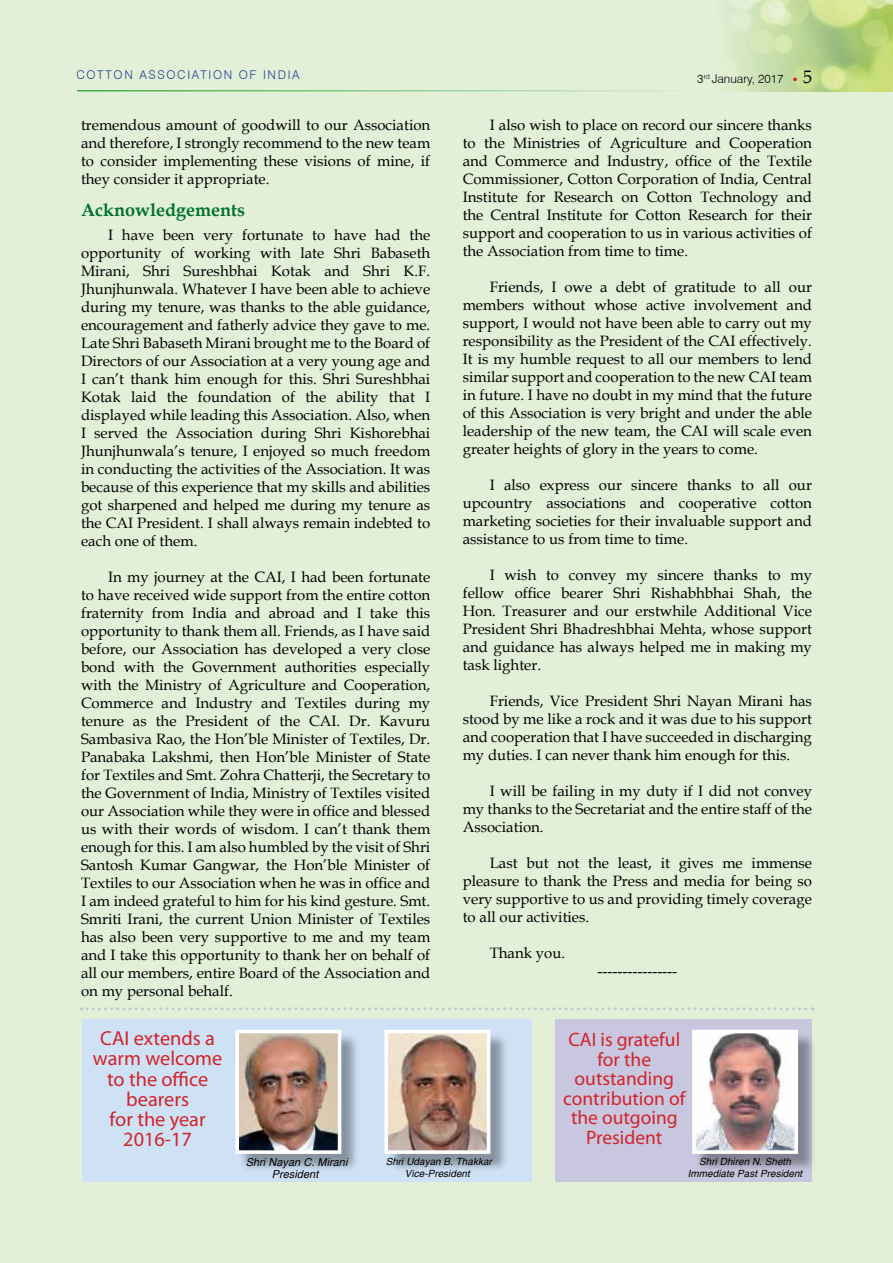
<style>
.page{position:relative;width:893px;height:1263px;background:#e3f0d8}
.page>*{position:absolute;margin:0;border:0;box-sizing:border-box;transform-origin:0 0}
.t1{font:20.25px/20.2px "Myriad Pro";color:#d2232a;text-align:center}
.t2{font:19.5px/19.5px "Myriad Pro";color:#d2232a;text-align:center}
.t3{font:700 18px "Book Antiqua";color:#00722e}
.t4{font:15px/18px "Book Antiqua";color:#000;text-align:justify}
.t5{font:300 12px "Swiss 721 BT";letter-spacing:.14em;color:#25408f}
.t6{font:300 12px "Swiss 721 BT";color:#000}
.t7{font:italic 10.95px/12.5px "Helvetica";letter-spacing:.005em;color:#000;text-align:center}
.t8{font:italic 9.9px/11.2px "Helvetica";letter-spacing:.005em;color:#000;text-align:center}
.s1{font-family:"Book Antiqua";font-weight:400;font-size:18px}
</style>
<div class="page">
<img style="left:727px;top:0;width:166px;height:91px">
<hr style="left:77px;top:90px;width:628px;height:2px;background:#41ad49">
<svg style="left:793px;top:78px;width:4px;height:3px"></svg>
<div style="left:82px;top:1019px;width:449px;height:163px;background:#cfe2f5"></div>
<div style="left:555px;top:1019px;width:257px;height:163px;background:#c8c7df"></div>
<div style="left:238px;top:1032px;width:122px;height:140px;background:#000;opacity:.35"></div>
<img style="left:240px;top:1035px;width:96px;height:114px">
<div style="left:235px;top:1030px;width:106px;height:124px;border:4px solid #fff"></div>
<div style="left:694px;top:1032px;width:123px;height:140px;background:#000;opacity:.35"></div>
<img style="left:697px;top:1035px;width:96px;height:114px">
<div style="left:692px;top:1030px;width:106px;height:124px;border:4px solid #fff"></div>
<div style="left:387px;top:1032px;width:122px;height:140px;background:#000;opacity:.35"></div>
<img style="left:389px;top:1035px;width:96px;height:114px">
<div style="left:384px;top:1030px;width:106px;height:124px;border:4px solid #fff"></div>
<svg style="left:81px;top:1007px;width:732px;height:3px"></svg>
<p class="t5" style="left:76px;top:67px;width:225px">COTTON ASSOCIATION OF INDIA</p>
<p class="t6" style="left:697px;top:71px;width:116px">3<sup>RD</sup> JANUARY, 2017 <span class="s1">5</span></p>
<p class="t4" style="left:81px;top:115px;width:351px">tremendous amount of goodwill to our Association and therefore, I strongly recommend to the new team to consider implementing these visions of mine, if they consider it appropriate.</p>
<p class="t3" style="left:81px;top:198px;width:165px">Acknowledgements</p>
<p class="t4" style="left:81px;top:225px;width:351px;text-indent:27px">I have been very fortunate to have had the opportunity of working with late Shri Babaseth Mirani, Shri Sureshbhai Kotak and Shri K.F.<br>Jhunjhunwala. Whatever I have been able to achieve during my tenure, was thanks to the able guidance, encouragement and fatherly advice they gave to me.<br>Late Shri Babaseth Mirani brought me to the Board of Directors of our Association at a very young age and I can’t thank him enough for this. Shri Sureshbhai Kotak laid the foundation of the ability that I displayed while leading this Association. Also, when I served the Association during Shri Kishorebhai Jhunjhunwala’s tenure, I enjoyed so much freedom in conducting the activities of the Association. It was because of this experience that my skills and abilities got sharpened and helped me during my tenure as the CAI President. I shall always remain indebted to each one of them.</p>
<p class="t4" style="left:81px;top:567px;width:351px;text-indent:27px">In my journey at the CAI, I had been fortunate to have received wide support from the entire cotton fraternity from India and abroad and I take this opportunity to thank them all. Friends, as I have said before, our Association has developed a very close bond with the Government authorities especially with the Ministry of Agriculture and Cooperation, Commerce and Industry and Textiles during my tenure as the President of the CAI. Dr. Kavuru Sambasiva Rao, the Hon’ble Minister of Textiles, Dr.<br>Panabaka Lakshmi, then Hon’ble Minister of State for Textiles and Smt. Zohra Chatterji, the Secretary to the Government of India, Ministry of Textiles visited our Association while they were in office and blessed us with their words of wisdom. I can’t thank them enough for this. I am also humbled by the visit of Shri Santosh Kumar Gangwar, the Hon’ble Minister of Textiles to our Association when he was in office and I am indeed grateful to him for his kind gesture. Smt.<br>Smriti Irani, the current Union Minister of Textiles has also been very supportive to me and my team and I take this opportunity to thank her on behalf of all our members, entire Board of the Association and on my personal behalf.</p>
<p class="t4" style="left:463px;top:115px;width:351px;text-indent:27px">I also wish to place on record our sincere thanks to the Ministries of Agriculture and Cooperation and Commerce and Industry, office of the Textile Commissioner, Cotton Corporation of India, Central Institute for Research on Cotton Technology and the Central Institute for Cotton Research for their support and cooperation to us in various activities of the Association from time to time.</p>
<p class="t4" style="left:463px;top:277px;width:351px;text-indent:27px">Friends, I owe a debt of gratitude to all our members without whose active involvement and support, I would not have been able to carry out my responsibility as the President of the CAI effectively.<br>It is my humble request to all our members to lend similar support and cooperation to the new CAI team in future. I have no doubt in my mind that the future of this Association is very bright and under the able leadership of the new team, the CAI will scale even greater heights of glory in the years to come.</p>
<p class="t4" style="left:463px;top:475px;width:351px;text-indent:27px">I also express our sincere thanks to all our upcountry associations and cooperative cotton marketing societies for their invaluable support and assistance to us from time to time.</p>
<p class="t4" style="left:463px;top:565px;width:351px;text-indent:27px">I wish to convey my sincere thanks to my fellow office bearer Shri Rishabhbhai Shah, the Hon. Treasurer and our erstwhile Additional Vice President Shri Bhadreshbhai Mehta, whose support and guidance has always helped me in making my task lighter.</p>
<p class="t4" style="left:463px;top:691px;width:351px;text-indent:27px">Friends, Vice President Shri Nayan Mirani has stood by me like a rock and it was due to his support and cooperation that I have succeeded in discharging my duties. I can never thank him enough for this.</p>
<p class="t4" style="left:463px;top:781px;width:351px;text-indent:27px">I will be failing in my duty if I did not convey my thanks to the Secretariat and the entire staff of the Association.</p>
<p class="t4" style="left:463px;top:853px;width:351px;text-indent:27px">Last but not the least, it gives me immense pleasure to thank the Press and media for being so very supportive to us and providing timely coverage to all our activities.</p>
<p class="t4" style="left:490px;top:943px;width:77px">Thank you.</p>
<p class="t4" style="left:597px;top:961px;width:81px">----------------</p>
<h1 class="t1" style="left:93px;top:1028px;width:131px">CAI extends a warm welcome to the office bearers<br>for the year<br>2016-17</h1>
<h2 class="t2" style="left:563px;top:1029px;width:124px">CAI is grateful for the outstanding contribution of the outgoing<br>President</h2>
<p class="t7" style="left:246px;top:1156px;width:103px">Shri Nayan C. Mirani<br>President</p>
<p class="t8" style="left:386px;top:1156px;width:108px">Shri Udayan B. Thakkar<br>Vice-President</p>
<p class="t8" style="left:688px;top:1156px;width:116px">Shri Dhiren N. Sheth<br>Immediate Past President</p>
</div>
